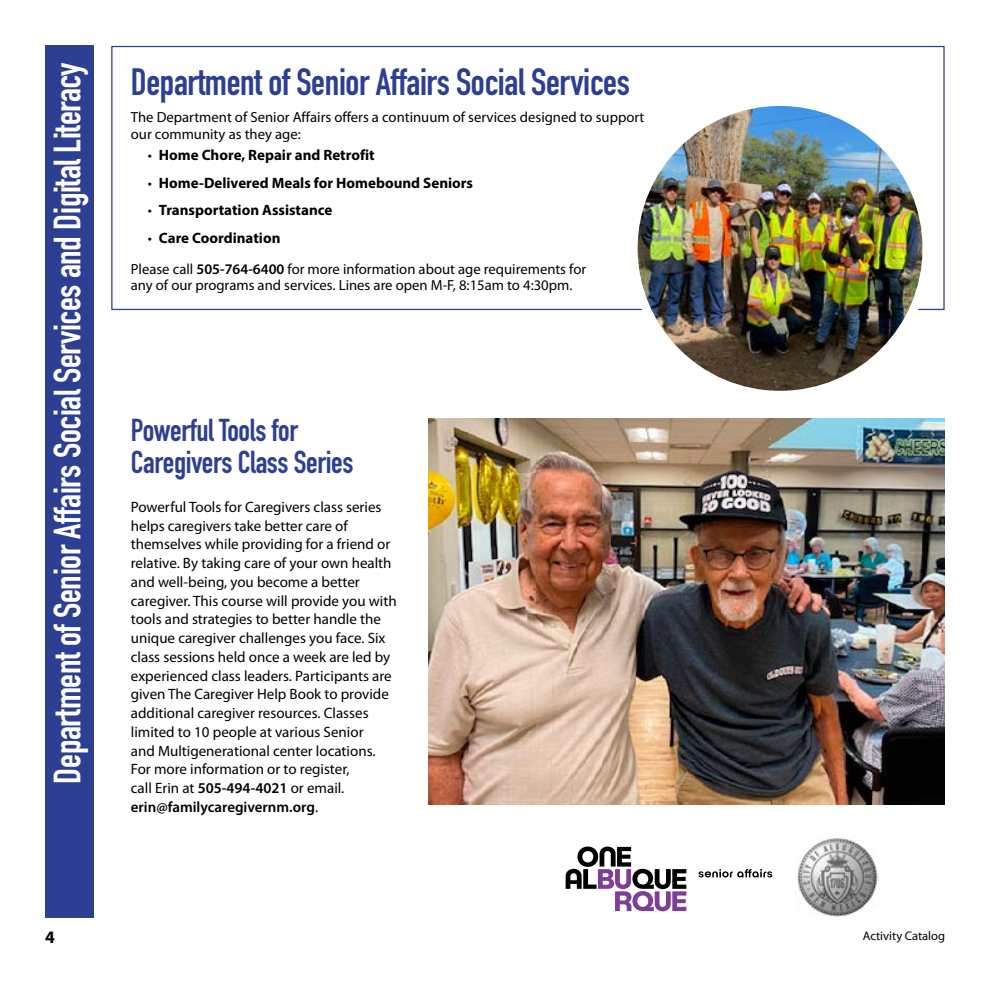
<style>
.page{position:relative;width:990px;height:990px;background:#fff}
.page>*{position:absolute;margin:0;border:0;box-sizing:border-box;transform-origin:0 0}
.t1{font:700 37.5px "DIN Condensed";letter-spacing:-.01em;color:#fff}
.t2{font:700 37.5px "DIN Condensed";letter-spacing:-.01em;color:#2c3f92}
.t3{font:700 31.25px/32.5px "DIN Condensed";letter-spacing:-.01em;color:#2c3f92}
.t4{font:700 17.5px "Myriad Pro";color:#000}
.t5{font:15px/18.8px "Myriad Pro";color:#000}
.t6{font:700 15px "Myriad Pro";color:#000}
.t7{font:14.75px/16.2px "Myriad Pro";color:#000}
.t8{font:12.5px "Myriad Pro";color:#000}
.s1{font-weight:400;font-size:14.75px}
.s2{font-weight:600}
</style>
<div class="page">
<div style="left:45px;top:45px;width:49px;height:873px;background:#2c3f92"></div>
<img style="left:633px;top:102px;width:294px;height:293px;border-radius:147px">
<div style="left:629px;top:97px;width:302px;height:303px;border:9px solid #fff;border-radius:50%"></div>
<img style="left:797px;top:838px;width:81px;height:79px">
<svg style="left:566px;top:847px;width:120px;height:64px"></svg>
<svg style="left:698px;top:869px;width:74px;height:8px"></svg>
<img style="left:428px;top:418px;width:517px;height:387px">
<h1 class="t1" style="left:42px;top:784px;width:723px;rotate:-90deg">Department of Senior Affairs Social Services and Digital Literacy</h1>
<h1 class="t2" style="left:131px;top:56px;width:501px">Department of Senior Affairs Social Services</h1>
<p class="t7" style="left:131px;top:110px;width:515px">The Department of Senior Affairs offers a continuum of services designed to support our community as they age:</p>
<p class="t6" style="left:148px;top:146px;width:229px"><span class="s1">•</span> Home Chore, Repair and Retrofit</p>
<p class="t6" style="left:148px;top:173px;width:327px"><span class="s1">•</span> Home-Delivered Meals for Homebound Seniors</p>
<p class="t6" style="left:148px;top:201px;width:186px"><span class="s1">•</span> Transportation Assistance</p>
<p class="t6" style="left:148px;top:228px;width:134px"><span class="s1">•</span> Care Coordination</p>
<p class="t7" style="left:131px;top:261px;width:457px">Please call <span class="s2">505-764-6400</span> for more information about age requirements for any of our programs and services. Lines are open M-F, 8:15am to 4:30pm.</p>
<h2 class="t3" style="left:131px;top:413px;width:224px">Powerful Tools for<br>Caregivers Class Series</h2>
<p class="t5" style="left:131px;top:498px;width:267px">Powerful Tools for Caregivers class series helps caregivers take better care of themselves while providing for a friend or relative. By taking care of your own health and well-being, you become a better caregiver. This course will provide you with tools and strategies to better handle the unique caregiver challenges you face. Six class sessions held once a week are led by experienced class leaders. Participants are given The Caregiver Help Book to provide additional caregiver resources. Classes limited to 10 people at various Senior<br>and Multigenerational center locations.<br>For more information or to register,<br>call Erin at <span class="s2">505-494-4021</span> or email. <span class="s2">erin@familycaregivernm.org</span>.</p>
<p class="t4" style="left:45px;top:925px;width:11px">4</p>
<p class="t8" style="left:863px;top:929px;width:84px">Activity Catalog</p>
</div>
